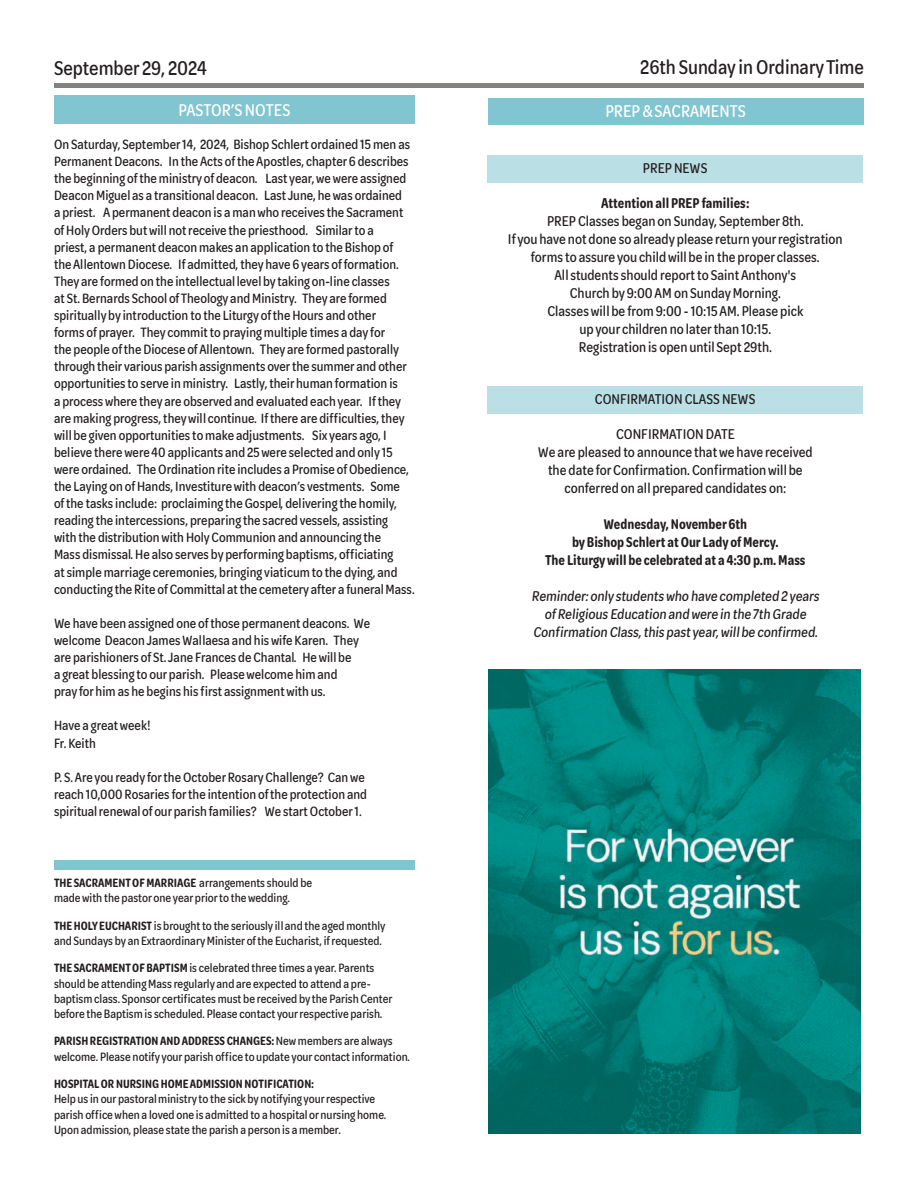
<style>
.page{position:relative;width:918px;height:1188px;background:#fff}
.page>*{position:absolute;margin:0;border:0;box-sizing:border-box;transform-origin:0 0}
.t1{font:500 21px "Omnes Cyrillic Nar";color:#231f20}
.t2{font:500 18px "Omnes Cyrillic Nar";color:#fff}
.t3{font:500 15px/18px "Omnes Cyrillic Nar";color:#231f20;text-align:center}
.t4{font:600 15px/18px "Omnes Cyrillic Nar";color:#231f20;text-align:center}
.t5{font:500 14.25px/17.1px "Omnes Cyrillic Nar";color:#231f20}
.t6{font:500 12.75px/15.3px "Omnes Cyrillic Nar";color:#231f20}
.t7{font:600 12.75px "Omnes Cyrillic Nar";color:#231f20}
.s1{font-weight:600}
</style>
<div class="page">
<div style="left:54px;top:83px;width:810px;height:5px;background:#828281"></div>
<div style="left:488px;top:99px;width:376px;height:26px;background:#80c5cf"></div>
<div style="left:54px;top:860px;width:361px;height:9px;background:#80c5cf"></div>
<div style="left:487px;top:155px;width:376px;height:28px;background:#badfe5"></div>
<div style="left:487px;top:386px;width:376px;height:28px;background:#badfe5"></div>
<img style="left:488px;top:670px;width:373px;height:464px">
<div style="left:54px;top:95px;width:361px;height:29px;background:#80c5cf"></div>
<h1 class="t1" style="left:54px;top:57px;width:155px">September 29, 2024</h1>
<h1 class="t1" style="left:640px;top:56px;width:225px">26th Sunday in Ordinary Time</h1>
<p class="t2" style="left:605px;top:102px;width:142px">PREP &amp; SACRAMENTS</p>
<p class="t2" style="left:178px;top:100px;width:114px">PASTOR’S NOTES</p>
<p class="t5" style="left:54px;top:136px;width:362px">On Saturday, September 14, 2024, Bishop Schlert ordained 15 men as Permanent Deacons. In the Acts of the Apostles, chapter 6 describes the beginning of the ministry of deacon. Last year, we were assigned Deacon Miguel as a transitional deacon. Last June, he was ordained<br>a priest. A permanent deacon is a man who receives the Sacrament of Holy Orders but will not receive the priesthood. Similar to a<br>priest, a permanent deacon makes an application to the Bishop of<br>the Allentown Diocese. If admitted, they have 6 years of formation.<br>They are formed on the intellectual level by taking on-line classes<br>at St. Bernards School of Theology and Ministry. They are formed spiritually by introduction to the Liturgy of the Hours and other<br>forms of prayer. They commit to praying multiple times a day for<br>the people of the Diocese of Allentown. They are formed pastorally through their various parish assignments over the summer and other opportunities to serve in ministry. Lastly, their human formation is<br>a process where they are observed and evaluated each year. If they are making progress, they will continue. If there are difficulties, they will be given opportunities to make adjustments. Six years ago, I believe there were 40 applicants and 25 were selected and only 15 were ordained. The Ordination rite includes a Promise of Obedience, the Laying on of Hands, Investiture with deacon’s vestments. Some<br>of the tasks include: proclaiming the Gospel, delivering the homily, reading the intercessions, preparing the sacred vessels, assisting<br>with the distribution with Holy Communion and announcing the<br>Mass dismissal. He also serves by performing baptisms, officiating<br>at simple marriage ceremonies, bringing viaticum to the dying, and conducting the Rite of Committal at the cemetery after a funeral Mass.</p>
<p class="t5" style="left:54px;top:615px;width:318px">We have been assigned one of those permanent deacons. We welcome Deacon James Wallaesa and his wife Karen. They are parishioners of St. Jane Frances de Chantal. He will be<br>a great blessing to our parish. Please welcome him and<br>pray for him as he begins his first assignment with us.</p>
<p class="t5" style="left:54px;top:717px;width:98px">Have a great week!<br>Fr. Keith</p>
<p class="t5" style="left:54px;top:769px;width:315px">P. S. Are you ready for the October Rosary Challenge? Can we reach 10,000 Rosaries for the intention of the protection and spiritual renewal of our parish families? We start October 1.</p>
<p class="t6" style="left:54px;top:875px;width:260px"><span class="s1">THE SACRAMENT OF MARRIAGE</span> arrangements should be made with the pastor one year prior to the wedding.</p>
<p class="t6" style="left:54px;top:918px;width:333px"><span class="s1">THE HOLY EUCHARIST</span> is brought to the seriously ill and the aged monthly and Sundays by an Extraordinary Minister of the Eucharist, if requested.</p>
<p class="t6" style="left:54px;top:960px;width:340px"><span class="s1">THE SACRAMENT OF BAPTISM</span> is celebrated three times a year. Parents should be attending Mass regularly and are expected to attend a pre&shy;baptism class. Sponsor certificates must be received by the Parish Center before the Baptism is scheduled. Please contact your respective parish.</p>
<p class="t6" style="left:54px;top:1034px;width:357px"><span class="s1">PARISH REGISTRATION AND ADDRESS CHANGES:</span> New members are always welcome. Please notify your parish office to update your contact information.</p>
<p class="t7" style="left:54px;top:1077px;width:262px">HOSPITAL OR NURSING HOME ADMISSION NOTIFICATION:</p>
<p class="t6" style="left:54px;top:1092px;width:334px">Help us in our pastoral ministry to the sick by notifying your respective parish office when a loved one is admitted to a hospital or nursing home.<br>Upon admission, please state the parish a person is a member.</p>
<p class="t3" style="left:643px;top:159px;width:66px">PREP NEWS</p>
<p class="t4" style="left:601px;top:194px;width:150px">Attention all PREP families:</p>
<p class="t3" style="left:508px;top:212px;width:336px">PREP Classes began on Sunday, September 8th.<br>If you have not done so already please return your registration forms to assure you child will be in the proper classes.<br>All students should report to Saint Anthony's<br>Church by 9:00 AM on Sunday Morning.<br>Classes will be from 9:00 - 10:15 AM. Please pick<br>up your children no later than 10:15.<br>Registration is open until Sept 29th.</p>
<p class="t3" style="left:595px;top:390px;width:162px">CONFIRMATION CLASS NEWS</p>
<p class="t3" style="left:538px;top:425px;width:276px">CONFIRMATION DATE<br>We are pleased to announce that we have received the date for Confirmation. Confirmation will be conferred on all prepared candidates on:</p>
<p class="t4" style="left:545px;top:515px;width:262px">Wednesday, November 6th<br>by Bishop Schlert at Our Lady of Mercy.<br>The Liturgy will be celebrated at a 4:30 p.m. Mass</p>
<p class="t3" style="left:532px;top:587px;width:291px">Reminder:only students who have completed 2 years of Religious Education and were in the 7th Grade<br>Confirmation Class,this past year,willbe confirmed.</p>
</div>
